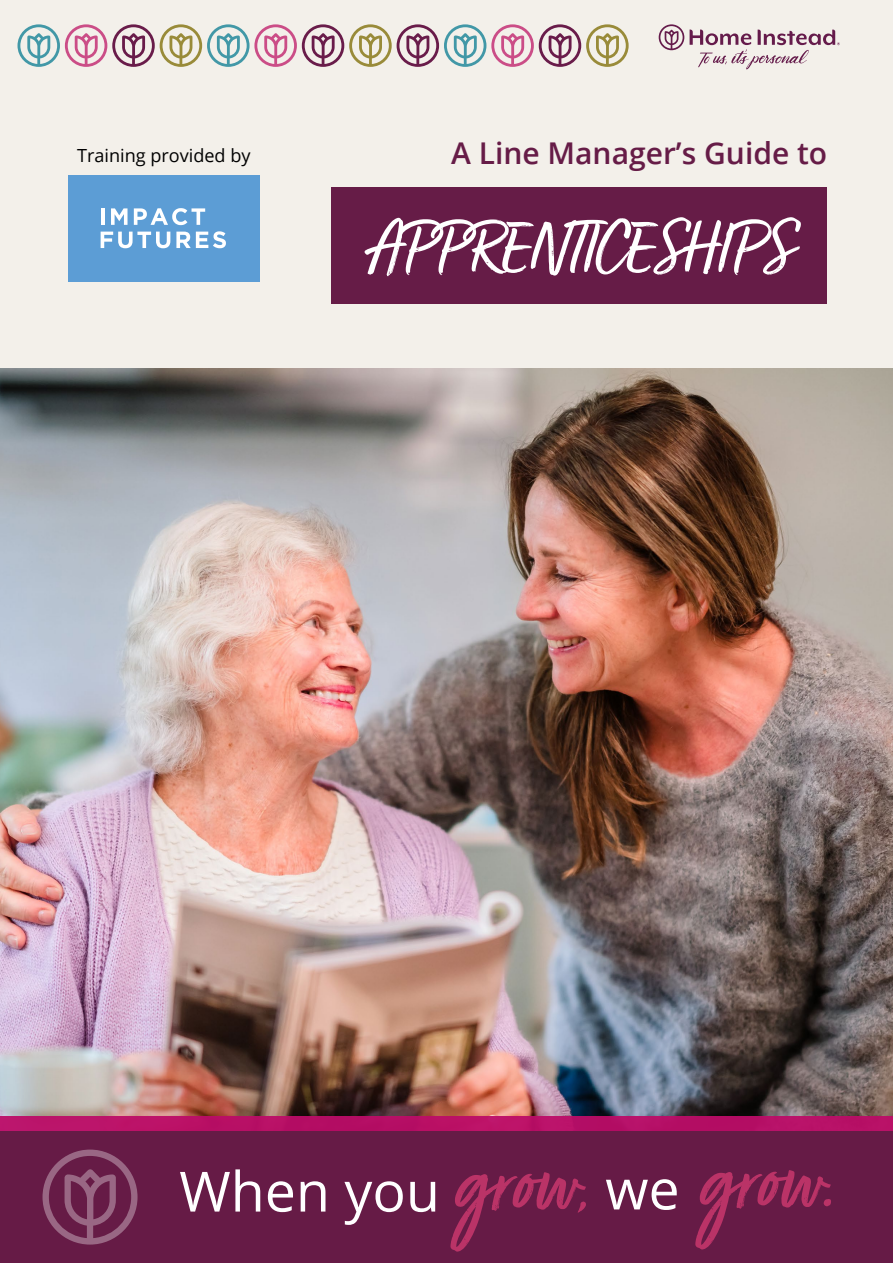
<style>
.page{position:relative;width:893px;height:1263px;background:#f3f0ea}
.page>*{position:absolute;margin:0;border:0;box-sizing:border-box;transform-origin:0 0}
.t1{font:100.5px "Turbinado Pro";color:#ba3367}
.t2{font:75px "Turbinado Pro";color:#fff}
.t3{font:600 30px "Open Sans";color:#661c47}
.t4{font:18.15px "Open Sans";color:#000}
.s1{font-family:"Open Sans";font-size:55.5px;color:#fff}
</style>
<div class="page">
<img style="left:0;top:369px;width:893px;height:747px">
<div style="left:0;top:1131px;width:893px;height:132px;background:#661b46"></div>
<div style="left:0;top:1116px;width:893px;height:15px;background:#bc0d68"></div>
<div style="left:68px;top:175px;width:191px;height:106px;background:#5c9dd5"></div>
<hr style="left:101px;top:208px;width:4px;height:17px;background:#fff">
<svg style="left:111px;top:208px;width:17px;height:17px"></svg>
<svg style="left:134px;top:208px;width:71px;height:17px"></svg>
<svg style="left:101px;top:232px;width:69px;height:16px"></svg>
<svg style="left:176px;top:231px;width:50px;height:17px"></svg>
<div style="left:331px;top:187px;width:496px;height:116px;background:#661c47"></div>
<svg style="left:659px;top:24px;width:25px;height:26px"></svg>
<svg style="left:690px;top:30px;width:150px;height:39px"></svg>
<svg style="left:18px;top:24px;width:611px;height:43px"></svg>
<svg style="left:43px;top:1149px;width:95px;height:95px"></svg>
<p class="t4" style="left:77px;top:143px;width:175px">Training provided by</p>
<p class="t3" style="left:451px;top:133px;width:378px">A Line Manager’s Guide to</p>
<h2 class="t2" style="left:366px;top:207px;width:428px">APPRENTICESHIPS</h2>
<h1 class="t1" style="left:179px;top:1127px;width:661px"><span class="s1">When you</span> grow, <span class="s1">we</span> grow.</h1>
</div>
